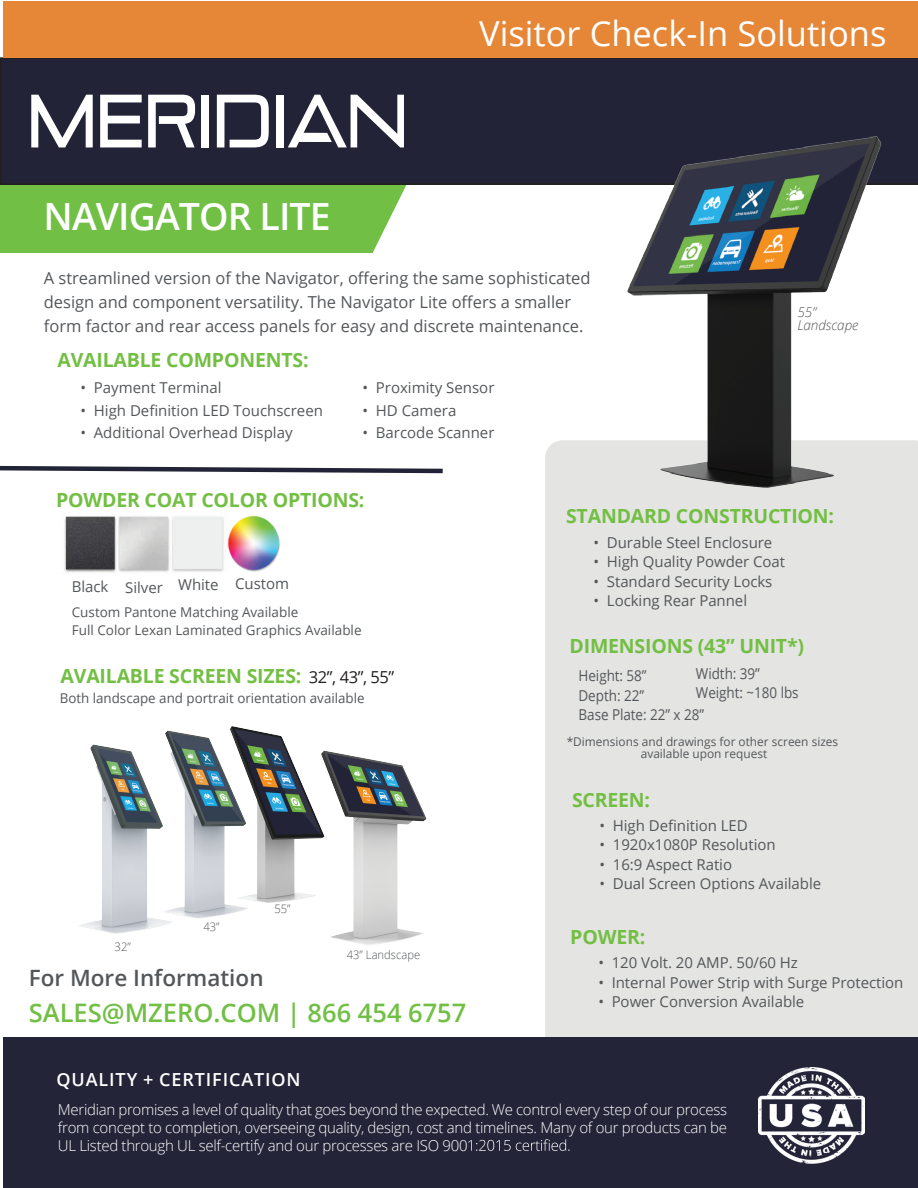
<style>
.page{position:relative;width:918px;height:1188px;background:#fff}
.page>*{position:absolute;margin:0;border:0;box-sizing:border-box;transform-origin:0 0}
.t1{font:600 37.5px "Open Sans";letter-spacing:-.025em;color:#fff}
.t2{font:34.5px "Open Sans";color:#fff}
.t3{font:600 25.5px "Open Sans";color:#71bf44}
.t4{font:600 22.5px "Open Sans";color:#54575a}
.t5{font:700 19.5px "Open Sans";letter-spacing:-.01em;color:#73bf44}
.t6{font:700 19.5px "Open Sans";letter-spacing:-.01em;color:#73bf43}
.t7{font:600 18px "Open Sans";letter-spacing:.05em;color:#fff}
.t8{font:16.5px/24px "Open Sans";color:#54575a}
.t9{font:16.5px "Open Sans";color:#231f20}
.t10{font:15px "Open Sans";letter-spacing:-.005em;color:#54575a}
.t11{font:300 15px/18px "Open Sans";letter-spacing:-.02em;color:#fff;text-align:justify}
.t12{font:15px/19.5px "Open Sans";letter-spacing:-.005em;color:#54575a;scale:.9 1}
.t13{font:13.5px/18px "Open Sans";color:#54575a}
.t14{font:italic 300 13.5px/13.5px "Open Sans";color:#54575a}
.t15{font:12px/12px "Open Sans";color:#54575a;text-align:center}
.t16{font:300 11.7px "Open Sans";color:#54575a;scale:.96 1}
</style>
<div class="page">
<img style="left:79px;top:744px;width:76px;height:190px">
<img style="left:141px;top:730px;width:107px;height:197px">
<img style="left:326px;top:751px;width:101px;height:194px">
<img style="left:223px;top:726px;width:103px;height:180px">
<div style="left:1px;top:176px;width:372px;height:76px;background:#71bf44"></div>
<svg style="left:373px;top:185px;width:34px;height:67px"></svg>
<div style="left:0;top:57px;width:918px;height:128px;background:#222336"></div>
<svg style="left:31px;top:95px;width:62px;height:52px"></svg>
<svg style="left:100px;top:95px;width:42px;height:52px"></svg>
<svg style="left:148px;top:95px;width:47px;height:52px"></svg>
<div style="left:201px;top:95px;width:8px;height:52px;background:#fff"></div>
<svg style="left:217px;top:95px;width:52px;height:52px"></svg>
<div style="left:276px;top:95px;width:8px;height:52px;background:#fff"></div>
<svg style="left:288px;top:95px;width:116px;height:52px"></svg>
<img style="left:64px;top:515px;width:216px;height:58px">
<svg style="left:0;top:465px;width:443px;height:9px"></svg>
<div style="left:545px;top:440px;width:373px;height:598px;background:#e4e4e3"></div>
<img style="left:585px;top:83px;width:333px;height:453px">
<div style="left:3px;top:1038px;width:915px;height:150px;background:#232438"></div>
<svg style="left:468px;top:1139px;width:102px;height:12px"></svg>
<img style="left:759px;top:1067px;width:106px;height:97px">
<div style="left:3px;top:1px;width:915px;height:57px;background:#e68737"></div>
<h1 class="t1" style="left:44px;top:191px;width:289px">NAVIGATOR LITE</h1>
<h2 class="t2" style="left:479px;top:10px;width:409px">Visitor Check-In Solutions</h2>
<p class="t8" style="left:44px;top:265px;width:548px">A streamlined version of the Navigator, offering the same sophisticated design and component versatility. The Navigator Lite offers a smaller form factor and rear access panels for easy and discrete maintenance.</p>
<h3 class="t6" style="left:58px;top:346px;width:253px">AVAILABLE COMPONENTS:</h3>
<p class="t10" style="left:80px;top:378px;width:143px">• Payment Terminal</p>
<p class="t10" style="left:80px;top:400px;width:244px">• High Definition LED Touchscreen</p>
<p class="t10" style="left:80px;top:423px;width:214px">• Additional Overhead Display</p>
<p class="t10" style="left:362px;top:378px;width:134px">• Proximity Sensor</p>
<p class="t10" style="left:362px;top:400px;width:96px">• HD Camera</p>
<p class="t10" style="left:362px;top:423px;width:134px">• Barcode Scanner</p>
<h3 class="t5" style="left:56px;top:486px;width:310px">POWDER COAT COLOR OPTIONS:</h3>
<p class="t14" style="left:797px;top:305px;width:63px">55”<br>Landscape</p>
<p class="t10" style="left:235px;top:573px;width:55px">Custom</p>
<p class="t10" style="left:72px;top:576px;width:148px">Black Silver White</p>
<p class="t13" style="left:72px;top:603px;width:291px">Custom Pantone Matching Available<br>Full Color Lexan Laminated Graphics Available</p>
<h3 class="t5" style="left:61px;top:662px;width:242px">AVAILABLE SCREEN SIZES:</h3>
<p class="t13" style="left:60px;top:689px;width:306px">Both landscape and portrait orientation available</p>
<p class="t9" style="left:309px;top:666px;width:87px">32”, 43”, 55”</p>
<p class="t16" style="left:115px;top:939px;width:18px">32”</p>
<p class="t16" style="left:203px;top:919px;width:18px">43”</p>
<p class="t16" style="left:274px;top:900px;width:18px">55”</p>
<p class="t16" style="left:347px;top:947px;width:78px">43” Landscape</p>
<h3 class="t4" style="left:29px;top:963px;width:236px">For More Information</h3>
<h3 class="t3" style="left:29px;top:996px;width:439px">SALES@MZERO.COM | 866 454 6757</h3>
<p class="t7" style="left:56px;top:1067px;width:246px">QUALITY + CERTIFICATION</p>
<h3 class="t5" style="left:566px;top:503px;width:270px">STANDARD CONSTRUCTION:</h3>
<p class="t10" style="left:594px;top:532px;width:180px">• Durable Steel Enclosure</p>
<p class="t10" style="left:594px;top:551px;width:193px">• High Quality Powder Coat</p>
<p class="t10" style="left:594px;top:571px;width:180px">• Standard Security Locks</p>
<p class="t10" style="left:594px;top:590px;width:155px">• Locking Rear Pannel</p>
<h3 class="t5" style="left:570px;top:633px;width:236px">DIMENSIONS (43” UNIT*)</h3>
<p class="t12" style="left:579px;top:666px;width:141px">Height: 58”<br>Depth: 22”<br>Base Plate: 22” x 28”</p>
<p class="t12" style="left:696px;top:663px;width:116px">Width: 39”<br>Weight: ~180 lbs</p>
<p class="t15" style="left:567px;top:735px;width:273px">*Dimensions and drawings for other screen sizes available upon request</p>
<h3 class="t5" style="left:572px;top:786px;width:80px">SCREEN:</h3>
<p class="t10" style="left:600px;top:815px;width:150px">• High Definition LED</p>
<p class="t10" style="left:600px;top:835px;width:178px">• 1920x1080P Resolution</p>
<p class="t10" style="left:600px;top:854px;width:134px">• 16:9 Aspect Ratio</p>
<p class="t10" style="left:600px;top:874px;width:223px">• Dual Screen Options Available</p>
<h3 class="t5" style="left:570px;top:923px;width:76px">POWER:</h3>
<p class="t10" style="left:598px;top:953px;width:201px">• 120 Volt. 20 AMP. 50/60 Hz</p>
<p class="t10" style="left:598px;top:972px;width:307px">• Internal Power Strip with Surge Protection</p>
<p class="t10" style="left:598px;top:992px;width:207px">• Power Conversion Available</p>
<p class="t11" style="left:58px;top:1100px;width:671px">Meridian promises a level of quality that goes beyond the expected. We control every step of our process from concept to completion, overseeing quality, design, cost and timelines. Many of our products can be UL Listed through UL self-certify and our processes are ISO 900</p>
</div>
